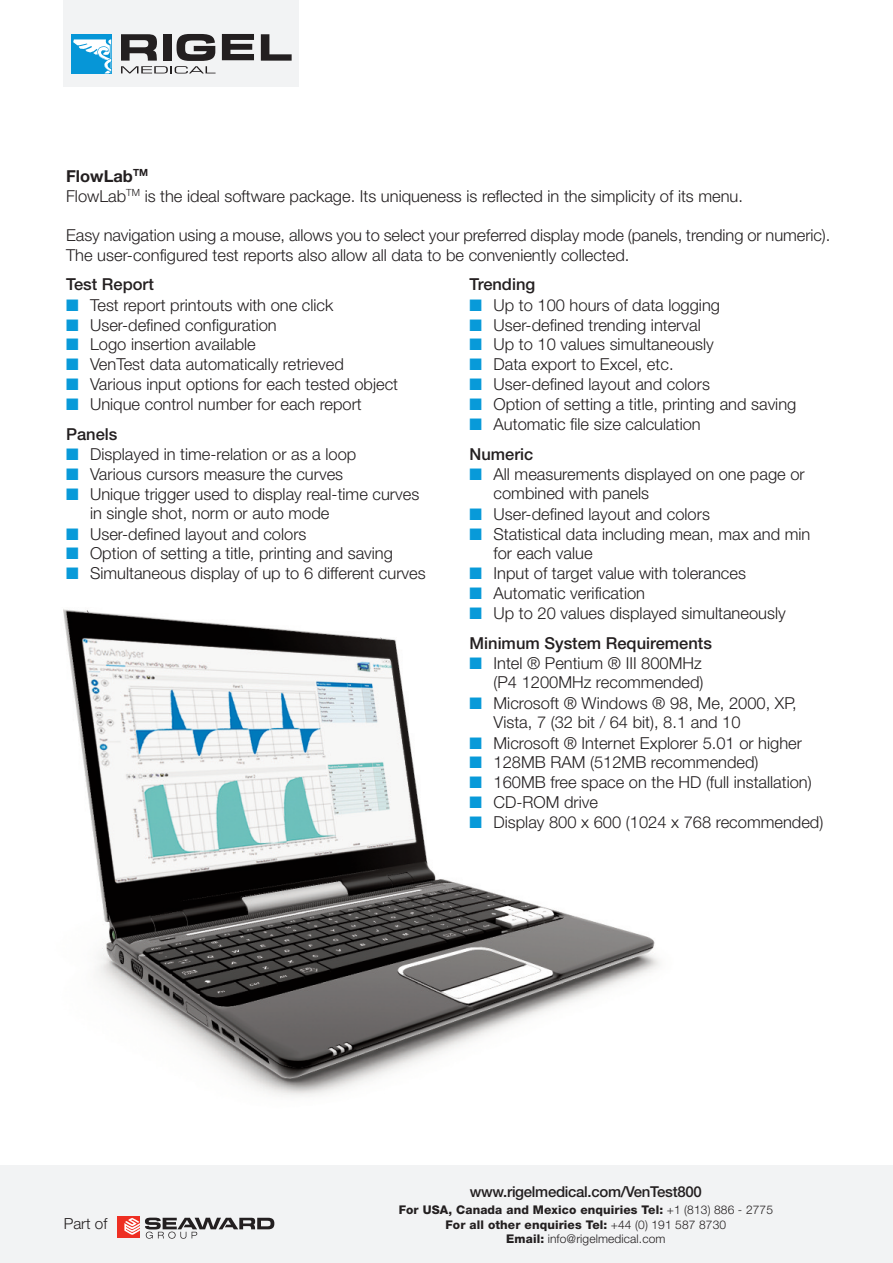
<style>
.page{position:relative;width:893px;height:1263px;background:#fff}
.page>*{position:absolute;margin:0;border:0;box-sizing:border-box;transform-origin:0 0}
.t1{font:300 16.5px/19px "Helvetica Neue";color:#231f20}
.t2{font:500 16.5px "Helvetica Neue";color:#231f20}
.t3{font:300 15.3px "Helvetica Neue";color:#231f20}
.t4{font:500 15px "Helvetica Neue";letter-spacing:-.02em;color:#231f20}
.t5{font:800 12px/14.4px "Helvetica Neue";letter-spacing:.01em;color:#231f20;text-align:center}
.s1{font-weight:700}
.s2{color:#089ad9}
.s3{font-weight:500}
.s4{font-weight:300}
</style>
<div class="page">
<img style="left:63px;top:609px;width:597px;height:487px">
<div style="left:64px;top:0;width:235px;height:87px;background:#f2f3f4"></div>
<div style="left:71px;top:34px;width:40px;height:39px;background:#0696d7"></div>
<svg style="left:73px;top:39px;width:39px;height:35px"></svg>
<svg style="left:261px;top:34px;width:31px;height:27px"></svg>
<svg style="left:222px;top:34px;width:32px;height:26px"></svg>
<svg style="left:121px;top:34px;width:95px;height:40px"></svg>
<div style="left:0;top:1165px;width:893px;height:98px;background:#f2f3f4"></div>
<div style="left:117px;top:1216px;width:23px;height:22px;background:#ee2e22"></div>
<svg style="left:124px;top:1217px;width:150px;height:21px"></svg>
<p class="t1" style="left:66px;top:168px;width:678px;line-height:19.8px"><span class="s1">FlowLab</span><sup>TM<br></sup>FlowLab<sup>TM</sup> is the ideal software package. Its uniqueness is reflected in the simplicity of its menu.</p>
<p class="t1" style="left:66px;top:227px;width:766px;line-height:19.8px">Easy navigation using a mouse, allows you to select your preferred display mode (panels, trending or numeric).<br>The user-configured test reports also allow all data to be conveniently collected.</p>
<p class="t2" style="left:66px;top:278px;width:89px">Test Report</p>
<p class="t1" style="left:66px;top:297px;width:269px"><span class="s2">■</span> Test report printouts with one click</p>
<p class="t1" style="left:66px;top:317px;width:212px"><span class="s2">■</span> User-defined configuration</p>
<p class="t1" style="left:66px;top:336px;width:191px"><span class="s2">■</span> Logo insertion available</p>
<p class="t1" style="left:66px;top:356px;width:279px"><span class="s2">■</span> VenTest data automatically retrieved</p>
<p class="t1" style="left:66px;top:376px;width:334px"><span class="s2">■</span> Various input options for each tested object</p>
<p class="t1" style="left:66px;top:390px;width:297px;line-height:30px"><span class="s2">■</span> Unique control number for each report<br><span class="s3">Panels</span></p>
<p class="t1" style="left:66px;top:446px;width:292px"><span class="s2">■</span> Displayed in time-relation or as a loop</p>
<p class="t1" style="left:66px;top:466px;width:279px"><span class="s2">■</span> Various cursors measure the curves</p>
<p class="t1" style="left:90px;top:486px;width:331px;text-indent:-24px"><span class="s2">■</span> Unique trigger used to display real-time curves in single shot, norm or auto mode</p>
<p class="t1" style="left:66px;top:526px;width:242px"><span class="s2">■</span> User-defined layout and colors</p>
<p class="t1" style="left:66px;top:545px;width:328px"><span class="s2">■</span> Option of setting a title, printing and saving</p>
<p class="t1" style="left:66px;top:565px;width:361px"><span class="s2">■</span> Simultaneous display of up to 6 different curves</p>
<p class="t2" style="left:470px;top:278px;width:67px">Trending</p>
<p class="t1" style="left:470px;top:297px;width:252px"><span class="s2">■</span> Up to 100 hours of data logging</p>
<p class="t1" style="left:470px;top:317px;width:233px"><span class="s2">■</span> User-defined trending interval</p>
<p class="t1" style="left:470px;top:336px;width:246px"><span class="s2">■</span> Up to 10 values simultaneously</p>
<p class="t1" style="left:470px;top:356px;width:206px"><span class="s2">■</span> Data export to Excel, etc.</p>
<p class="t1" style="left:470px;top:376px;width:242px"><span class="s2">■</span> User-defined layout and colors</p>
<p class="t1" style="left:470px;top:396px;width:328px"><span class="s2">■</span> Option of setting a title, printing and saving</p>
<p class="t1" style="left:470px;top:410px;width:233px;line-height:30px"><span class="s2">■</span> Automatic file size calculation<br><span class="s3">Numeric</span></p>
<p class="t1" style="left:493px;top:466px;width:313px;text-indent:-24px"><span class="s2">■</span> All measurements displayed on one page or combined with panels</p>
<p class="t1" style="left:470px;top:506px;width:242px"><span class="s2">■</span> User-defined layout and colors</p>
<p class="t1" style="left:493px;top:526px;width:318px;text-indent:-24px"><span class="s2">■</span> Statistical data including mean, max and min for each value</p>
<p class="t1" style="left:470px;top:565px;width:278px"><span class="s2">■</span> Input of target value with tolerances</p>
<p class="t1" style="left:470px;top:585px;width:177px"><span class="s2">■</span> Automatic verification</p>
<p class="t1" style="left:470px;top:599px;width:318px;line-height:30px"><span class="s2">■</span> Up to 20 values displayed simultaneously<br><span class="s3">Minimum System Requirements</span></p>
<p class="t1" style="left:470px;top:655px;width:235px;text-align:right"><span class="s2">■</span> Intel ® Pentium ® III 800MHz (P4 1200MHz recommended)</p>
<p class="t1" style="left:493px;top:695px;width:305px;text-indent:-24px"><span class="s2">■</span> Microsoft ® Windows ® 98, Me, 2000, XP,<br>Vista, 7 (32 bit / 64 bit), 8.1 and 10</p>
<p class="t1" style="left:470px;top:735px;width:334px"><span class="s2">■</span> Microsoft ® Internet Explorer 5.01 or higher</p>
<p class="t1" style="left:470px;top:754px;width:291px"><span class="s2">■</span> 128MB RAM (512MB recommended)</p>
<p class="t1" style="left:470px;top:774px;width:344px"><span class="s2">■</span> 160MB free space on the HD (full installation)</p>
<p class="t1" style="left:470px;top:794px;width:130px"><span class="s2">■</span> CD-ROM drive</p>
<p class="t1" style="left:470px;top:814px;width:355px"><span class="s2">■</span> Display 800 x 600 (1024 x 768 recommended)</p>
<p class="t3" style="left:64px;top:1218px;width:45px">Part of</p>
<p class="t4" style="left:470px;top:1186px;width:233px">www.rigelmedical.com/VenTest800</p>
<p class="t5" style="left:399px;top:1204px;width:376px">For USA, Canada and Mexico enquiries Tel: <span class="s4">+1 (813) 886 - 2775<br></span>For all other enquiries Tel: <span class="s4">+44 (0) 191 587 8730<br></span>Email: <span class="s4">info@rigelmedical.com</span></p>
</div>
